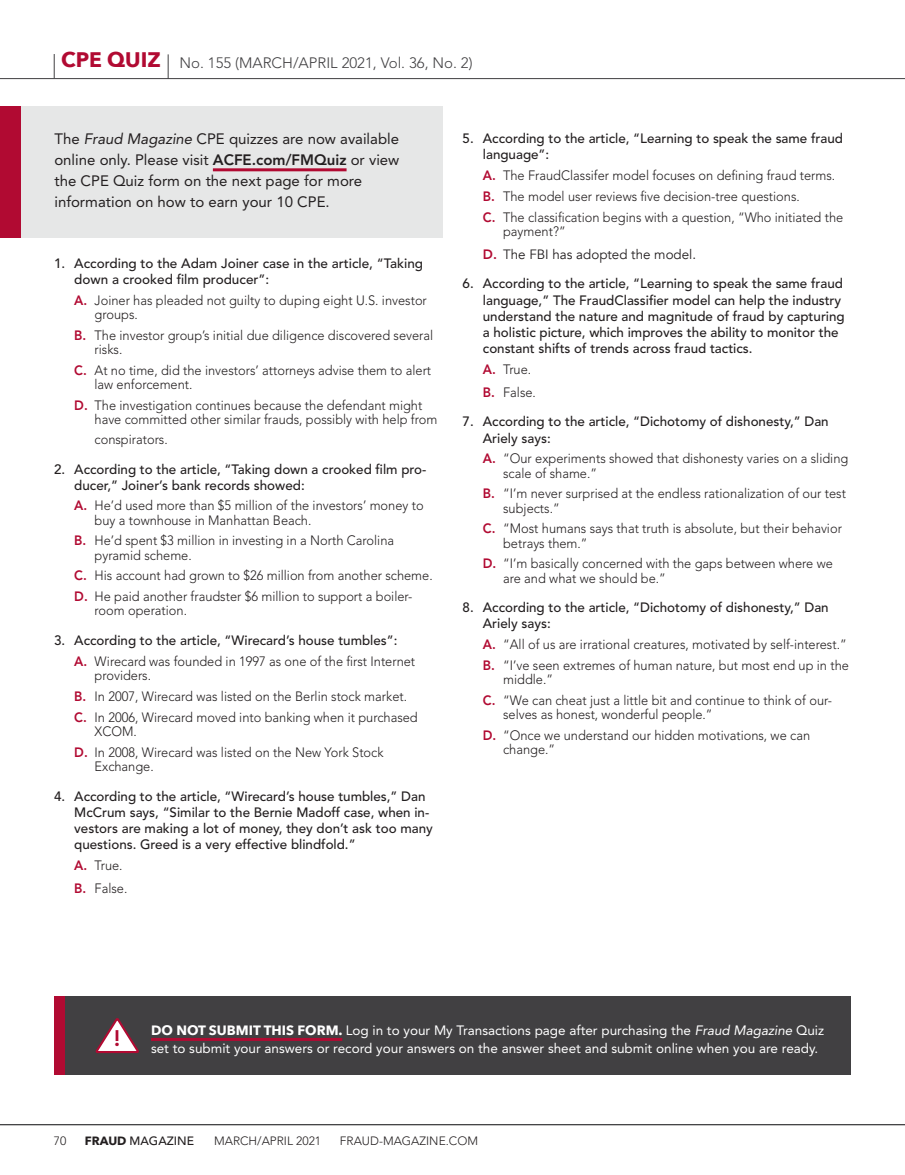
<style>
.page{position:relative;width:905px;height:1175px;background:#fff}
.page>*{position:absolute;margin:0;border:0;box-sizing:border-box;transform-origin:0 0}
.t1{font:800 22.35px "Avenir";color:#b10a32}
.t2{font:15px/21px "Avenir";color:#231f20}
.t3{font:300 15px "Avenir";color:#414042}
.t4{font:300 13.5px/14.2px "Avenir";color:#231f20;scale:.95 1}
.t5{font:500 13.5px/16.2px "Avenir";color:#231f20}
.t6{font:13.5px/18px "Avenir";color:#fff}
.t7{font:13.5px/22.6px "Avenir";color:#231f20}
.t8{font:300 12px "Avenir";color:#231f20}
.t9{font:500 12px "Avenir";color:#231f20}
.s1{font-family:"Avenir Next";font-weight:700;font-size:21px;color:#b10a32}
.s2{font-style:italic}
.s3{font-weight:800}
.s4{font-weight:800;color:#b10a32}
.s5{font-weight:300}
.s6{font-family:"Avenir Next";font-weight:700}
</style>
<div class="page">
<hr style="left:0;top:78px;width:904px;height:1px;background:#414042">
<svg style="left:54px;top:54px;width:1px;height:24px"></svg>
<svg style="left:168px;top:54px;width:1px;height:24px"></svg>
<div style="left:54px;top:996px;width:796px;height:78px;background:#414042"></div>
<hr style="left:151px;top:1037px;width:191px;height:3px;background:#b10a32">
<svg style="left:95px;top:1018px;width:44px;height:35px"></svg>
<div style="left:0;top:106px;width:442px;height:131px;background:#e6e7e7"></div>
<hr style="left:213px;top:168px;width:133px;height:3px;background:#b10a32">
<div style="left:0;top:106px;width:21px;height:131px;background:#b10a32"></div>
<div style="left:54px;top:996px;width:10px;height:78px;background:#b10a32"></div>
<hr style="left:0;top:1124px;width:904px;height:1px;background:#414042">
<p class="t3" style="left:61px;top:54px;width:413px"><span class="s1">CPE QUIZ</span> No. 155 (MARCH/APRIL 2021, Vol. 36, No. 2)</p>
<p class="t2" style="left:54px;top:129px;width:346px">The <span class="s2">Fraud Magazine</span> CPE quizzes are now available online only. Please visit <span class="s3">ACFE.com/FMQuiz</span> or view the CPE Quiz form on the next page for more information on how to earn your 10 CPE.</p>
<p class="t5" style="left:74px;top:256px;width:350px;text-indent:-20px">1. According to the Adam Joiner case in the article, “Taking down a crooked film producer”:</p>
<p class="t4" style="left:95px;top:293px;width:351px;text-indent:-20px"><span class="s4">A.</span> Joiner has pleaded not guilty to duping eight U.S. investor groups.</p>
<p class="t4" style="left:95px;top:328px;width:358px;text-indent:-20px"><span class="s4">B.</span> The investor group’s initial due diligence discovered several risks.</p>
<p class="t4" style="left:95px;top:363px;width:356px;text-indent:-20px"><span class="s4">C.</span> At no time, did the investors’ attorneys advise them to alert law enforcement.</p>
<p class="t4" style="left:95px;top:398px;width:362px;text-indent:-20px"><span class="s4">D.</span> The investigation continues because the defendant might have committed other similar frauds, possibly with help from</p>
<p class="t4" style="left:95px;top:432px;width:79px">conspirators.</p>
<p class="t5" style="left:74px;top:461px;width:353px;text-indent:-20px">2. According to the article, “Taking down a crooked film pro&shy;ducer,” Joiner’s bank records showed:</p>
<p class="t4" style="left:95px;top:498px;width:348px;text-indent:-20px"><span class="s4">A.</span> He’d used more than $5 million of the investors’ money to buy a townhouse in Manhattan Beach.</p>
<p class="t4" style="left:94px;top:533px;width:317px;text-indent:-20px"><span class="s4">B.</span> He’d spent $3 million in investing in a North Carolina pyramid scheme.</p>
<p class="t4" style="left:74px;top:565px;width:379px;line-height:20.7px"><span class="s4">C.</span> His account had grown to $26 million from another scheme.<br><span class="s4">D.</span> He paid another fraudster $6 million to support a boiler-</p>
<p class="t4" style="left:94px;top:603px;width:99px">room operation.</p>
<p class="t5" style="left:74px;top:630px;width:342px;line-height:20.7px;text-indent:-20px">3. According to the article, “Wirecard’s house tumbles”:<br><span class="s4">A.</span> <span class="s5">Wirecard was founded in 1997 as one of the first Internet</span></p>
<p class="t4" style="left:74px;top:665px;width:363px;line-height:20.7px;text-indent:20px">providers.<br><span class="s4">B.</span> In 2007, Wirecard was listed on the Berlin stock market.<br><span class="s4">C.</span> In 2006, Wirecard moved into banking when it purchased</p>
<p class="t4" style="left:74px;top:721px;width:327px;line-height:20.7px;text-indent:20px">XCOM.<br><span class="s4">D.</span> In 2008, Wirecard was listed on the New York Stock</p>
<p class="t4" style="left:94px;top:759px;width:64px">Exchange.</p>
<p class="t5" style="left:74px;top:788px;width:360px;text-indent:-20px">4. According to the article, “Wirecard’s house tumbles,” Dan McCrum says, “Similar to the Bernie Madoff case, when in&shy;vestors are making a lot of money, they don’t ask too many questions. Greed is a very effective blindfold.”</p>
<p class="t4" style="left:74px;top:854px;width:57px;line-height:22.6px"><span class="s4">A.</span> True.<br><span class="s4">B.</span> False.</p>
<p class="t5" style="left:483px;top:131px;width:362px;text-indent:-20px">5. According to the article, “Learning to speak the same fraud language”:</p>
<p class="t4" style="left:483px;top:165px;width:381px;line-height:20.7px"><span class="s4">A.</span> The FraudClassifer model focuses on defining fraud terms.<br><span class="s4">B.</span> The model user reviews five decision-tree questions.<br><span class="s4">C.</span> The classification begins with a question, “Who initiated the</p>
<p class="t7" style="left:483px;top:220px;width:215px;text-indent:20px"><span class="s5">payment?”<br></span><span class="s4">D.</span> The FBI has adopted the model.</p>
<p class="t5" style="left:483px;top:276px;width:363px;text-indent:-20px">6. According to the article, “Learning to speak the same fraud language,” The FraudClassifier model can help the industry understand the nature and magnitude of fraud by capturing a holistic picture, which improves the ability to monitor the constant shifts of trends across fraud tactics.</p>
<p class="t4" style="left:483px;top:358px;width:57px;line-height:22.6px"><span class="s4">A.</span> True.<br><span class="s4">B.</span> False.</p>
<p class="t5" style="left:483px;top:414px;width:347px;text-indent:-20px">7. According to the article, “Dichotomy of dishonesty,” Dan<br>Ariely says:</p>
<p class="t4" style="left:503px;top:451px;width:365px;text-indent:-20px"><span class="s4">A.</span> “Our experiments showed that dishonesty varies on a sliding scale of shame.”</p>
<p class="t4" style="left:503px;top:486px;width:362px;text-indent:-20px"><span class="s4">B.</span> “I’m never surprised at the endless rationalization of our test subjects.”</p>
<p class="t4" style="left:503px;top:521px;width:358px;text-indent:-20px"><span class="s4">C.</span> “Most humans says that truth is absolute, but their behavior betrays them.”</p>
<p class="t4" style="left:503px;top:556px;width:348px;text-indent:-20px"><span class="s4">D.</span> “I’m basically concerned with the gaps between where we are and what we should be.”</p>
<p class="t5" style="left:483px;top:600px;width:347px;text-indent:-20px">8. According to the article, “Dichotomy of dishonesty,” Dan<br>Ariely says:</p>
<p class="t4" style="left:483px;top:634px;width:387px;line-height:20.7px"><span class="s4">A.</span> “All of us are irrational creatures, motivated by self-interest.”<br><span class="s4">B.</span> “I’ve seen extremes of human nature, but most end up in the</p>
<p class="t4" style="left:483px;top:669px;width:369px;line-height:20.7px;text-indent:20px">middle.”<br><span class="s4">C.</span> “We can cheat just a little bit and continue to think of our-</p>
<p class="t4" style="left:483px;top:704px;width:346px;line-height:20.7px;text-indent:20px">selves as honest, wonderful people.”<br><span class="s4">D.</span> “Once we understand our hidden motivations, we can</p>
<p class="t4" style="left:503px;top:742px;width:56px">change.”</p>
<h1 class="t1" style="left:114px;top:1025px;width:8px">!</h1>
<p class="t6" style="left:151px;top:1021px;width:674px"><span class="s6">DO NOT SUBMIT THIS FORM.</span> Log in to your My Transactions page after purchasing the <span class="s2">Fraud Magazine</span> Quiz set to submit your answers or record your answers on the answer sheet and submit online when you are ready.</p>
<p class="t8" style="left:54px;top:1134px;width:14px">70</p>
<p class="t9" style="left:85px;top:1134px;width:111px"><span class="s6">FRAUD</span> MAGAZINE</p>
<p class="t8" style="left:214px;top:1134px;width:108px">MARCH/APRIL 2021</p>
<p class="t8" style="left:340px;top:1134px;width:140px">FRAUD-MAGAZINE.COM</p>
</div>
